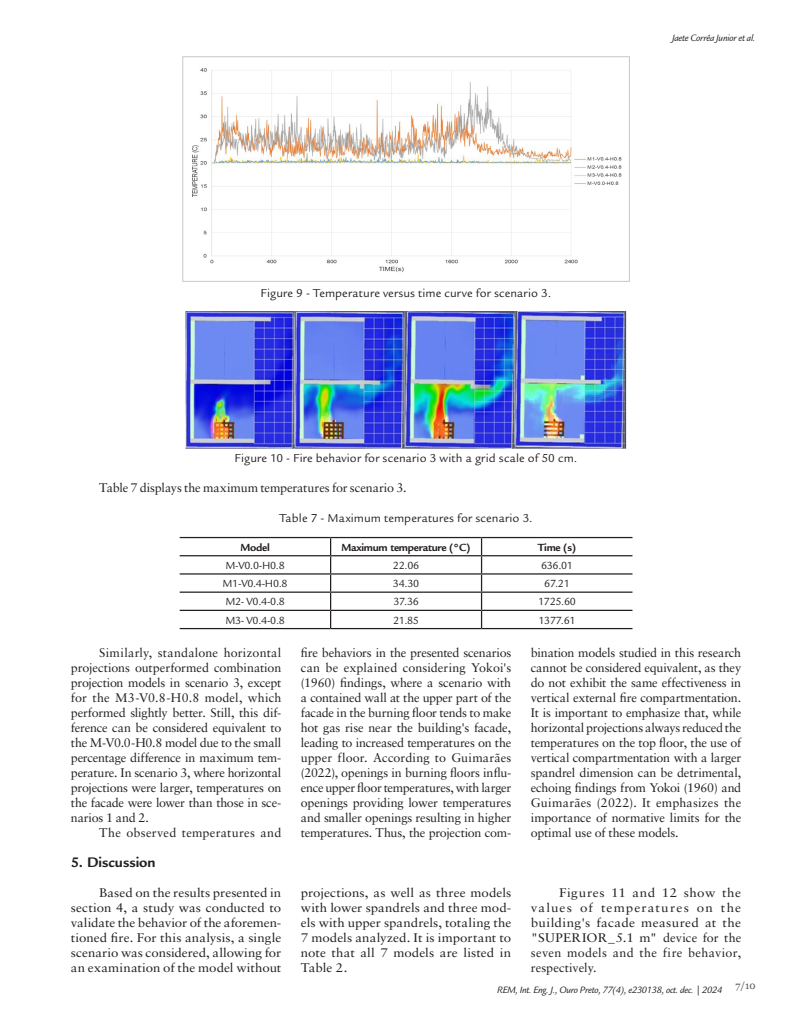
<style>
.page{position:relative;width:798px;height:1028px;background:#fff}
.page>*{position:absolute;margin:0;border:0;box-sizing:border-box;transform-origin:0 0}
.Subtítulo{font:700 15px "Legacy Sans";color:#231f20}
.Texto_-_EN{font:12.5px/15px "Sabon LT Std";letter-spacing:-.005em;color:#231f20;text-align:justify}
.Texto_-_EN-2{font:12.5px/15px "Sabon LT Std";letter-spacing:-.005em;color:#231f20;text-align:justify;scale:1.06 1}
.Texto_-_EN-3{font:12.5px/15px "Sabon LT Std";letter-spacing:-.005em;color:#231f20;text-align:justify;scale:1.07 1}
.Legenda{font:12.5px "Legacy Sans";letter-spacing:.01em;color:#231f20}
.Texto_-_EN-4{font:12.5px "Sabon LT Std";letter-spacing:.02em;color:#231f20}
.Tabela{font:11.25px "Legacy Sans";letter-spacing:-.025em;color:#231f20}
.Tabela-2{font:700 11.25px "Legacy Sans";letter-spacing:-.025em;color:#231f20}
.t1{font:italic 10px "Legacy Sans";letter-spacing:-.025em;color:#231f20}
.t2{font:10px "Georgia";color:#57585a}
</style>
<div class="page">
<img style="left:192px;top:68px;width:430px;height:204px">
<img style="left:186px;top:312px;width:440px;height:136px">
<hr style="left:180px;top:537px;width:150px;height:1px;background:#231f20">
<hr style="left:330px;top:537px;width:151px;height:1px;background:#231f20">
<hr style="left:481px;top:537px;width:151px;height:1px;background:#231f20">
<hr style="left:180px;top:555px;width:150px;height:1px;background:#231f20">
<hr style="left:330px;top:555px;width:151px;height:1px;background:#231f20">
<hr style="left:481px;top:555px;width:151px;height:1px;background:#231f20">
<hr style="left:180px;top:573px;width:150px;height:1px;background:#231f20">
<hr style="left:330px;top:573px;width:151px;height:1px;background:#231f20">
<hr style="left:481px;top:573px;width:151px;height:1px;background:#231f20">
<hr style="left:180px;top:591px;width:150px;height:2px;background:#231f20">
<hr style="left:330px;top:591px;width:151px;height:2px;background:#231f20">
<hr style="left:481px;top:591px;width:151px;height:2px;background:#231f20">
<hr style="left:180px;top:609px;width:150px;height:2px;background:#231f20">
<hr style="left:330px;top:609px;width:151px;height:2px;background:#231f20">
<svg style="left:330px;top:538px;width:1px;height:90px"></svg>
<hr style="left:481px;top:609px;width:151px;height:2px;background:#231f20">
<svg style="left:480px;top:538px;width:2px;height:90px"></svg>
<hr style="left:180px;top:628px;width:150px;height:1px;background:#231f20">
<hr style="left:330px;top:628px;width:151px;height:1px;background:#231f20">
<hr style="left:481px;top:628px;width:151px;height:1px;background:#231f20">
<p class="t1" style="left:671px;top:33px;width:85px">Jaete Corrêa Junior et al.</p>
<p class="Legenda" style="left:261px;top:286px;width:291px">Figure 9 - Temperature versus time curve for scenario 3.</p>
<p class="Legenda" style="left:235px;top:451px;width:344px">Figure 10 - Fire behavior for scenario 3 with a grid scale of 50 cm.</p>
<p class="Texto_-_EN" style="left:99px;top:480px;width:309px">Table 7 displays the maximum temperatures for scenario 3.</p>
<p class="Legenda" style="left:279px;top:511px;width:254px">Table 7 - Maximum temperatures for scenario 3.</p>
<p class="Tabela-2" style="left:240px;top:540px;width:31px">Model</p>
<p class="Tabela-2" style="left:341px;top:540px;width:130px">Maximum temperature (°C)</p>
<p class="Tabela-2" style="left:537px;top:540px;width:40px">Time (s)</p>
<p class="Tabela" style="left:225px;top:559px;width:61px">M-V0.0-H0.8</p>
<p class="Tabela" style="left:393px;top:559px;width:28px">22.06</p>
<p class="Tabela" style="left:541px;top:559px;width:33px">636.01</p>
<p class="Tabela" style="left:222px;top:577px;width:67px">M1-V0.4-H0.8</p>
<p class="Tabela" style="left:393px;top:577px;width:28px">34.30</p>
<p class="Tabela" style="left:544px;top:577px;width:27px">67.21</p>
<p class="Tabela" style="left:225px;top:595px;width:61px">M2- V0.4-0.8</p>
<p class="Tabela" style="left:393px;top:595px;width:27px">37.36</p>
<p class="Tabela" style="left:538px;top:595px;width:39px">1725.60</p>
<p class="Tabela" style="left:225px;top:613px;width:61px">M3- V0.4-0.8</p>
<p class="Tabela" style="left:393px;top:613px;width:27px">21.85</p>
<p class="Tabela" style="left:538px;top:613px;width:38px">1377.61</p>
<p class="Texto_-_EN" style="left:71px;top:645px;width:212px;text-indent:28px">Similarly, standalone horizontal projections outperformed combination projection models in scenario 3, except for the M3-V0.8-H0.8 model, which performed slightly better. Still, this dif&shy;ference can be considered equivalent to the M-V0.0-H0.8 model due to the small percentage difference in maximum tem&shy;perature. In scenario 3, where horizontal projections were larger, temperatures on the facade were lower than those in sce&shy;narios 1 and 2.</p>
<p class="Texto_-_EN-4" style="left:99px;top:825px;width:183px">The observed temperatures and</p>
<p class="Subtítulo" style="left:71px;top:853px;width:86px">5. Discussion</p>
<p class="Texto_-_EN" style="left:301px;top:645px;width:212px">fire behaviors in the presented scenarios can be explained considering Yokoi's (1960) findings, where a scenario with a contained wall at the upper part of the facade in the burning floor tends to make hot gas rise near the building's facade, leading to increased temperatures on the upper floor. According to Guimarães (2022), openings in burning floors influ&shy;ence upper floor temperatures, with larger openings providing lower temperatures and smaller openings resulting in higher temperatures. Thus, the projection com-</p>
<p class="Texto_-_EN" style="left:530px;top:645px;width:212px">bination models studied in this research cannot be considered equivalent, as they do not exhibit the same effectiveness in vertical external fire compartmentation.<br>It is important to emphasize that, while horizontal projections always reduced the temperatures on the top floor, the use of vertical compartmentation with a larger spandrel dimension can be detrimental, echoing findings from Yokoi (1960) and Guimarães (2022). It emphasizes the importance of normative limits for the optimal use of these models.</p>
<p class="Texto_-_EN-2" style="left:71px;top:885px;width:200px;text-indent:28px">Based on the results presented in section 4, a study was conducted to validate the behavior of the aforemen&shy;tioned fire. For this analysis, a single scenario was considered, allowing for an examination of the model without</p>
<p class="Texto_-_EN-2" style="left:301px;top:885px;width:200px">projections, as well as three models with lower spandrels and three mod&shy;els with upper spandrels, totaling the 7 models analyzed. It is important to note that all 7 models are listed in Table 2.</p>
<p class="Texto_-_EN-3" style="left:530px;top:885px;width:198px;text-indent:28px">Figures 11 and 12 show the values of temperatures on the building's facade measured at the "SUPERIOR_5.1 m" device for the seven models and the fire behavior, respectively.</p>
<p class="t1" style="left:497px;top:984px;width:226px">REM, Int. Eng. J., Ouro Preto, 77(4), e230138, oct. dec. | 2024</p>
<p class="t2" style="left:735px;top:979px;width:22px">7/10</p>
</div>
